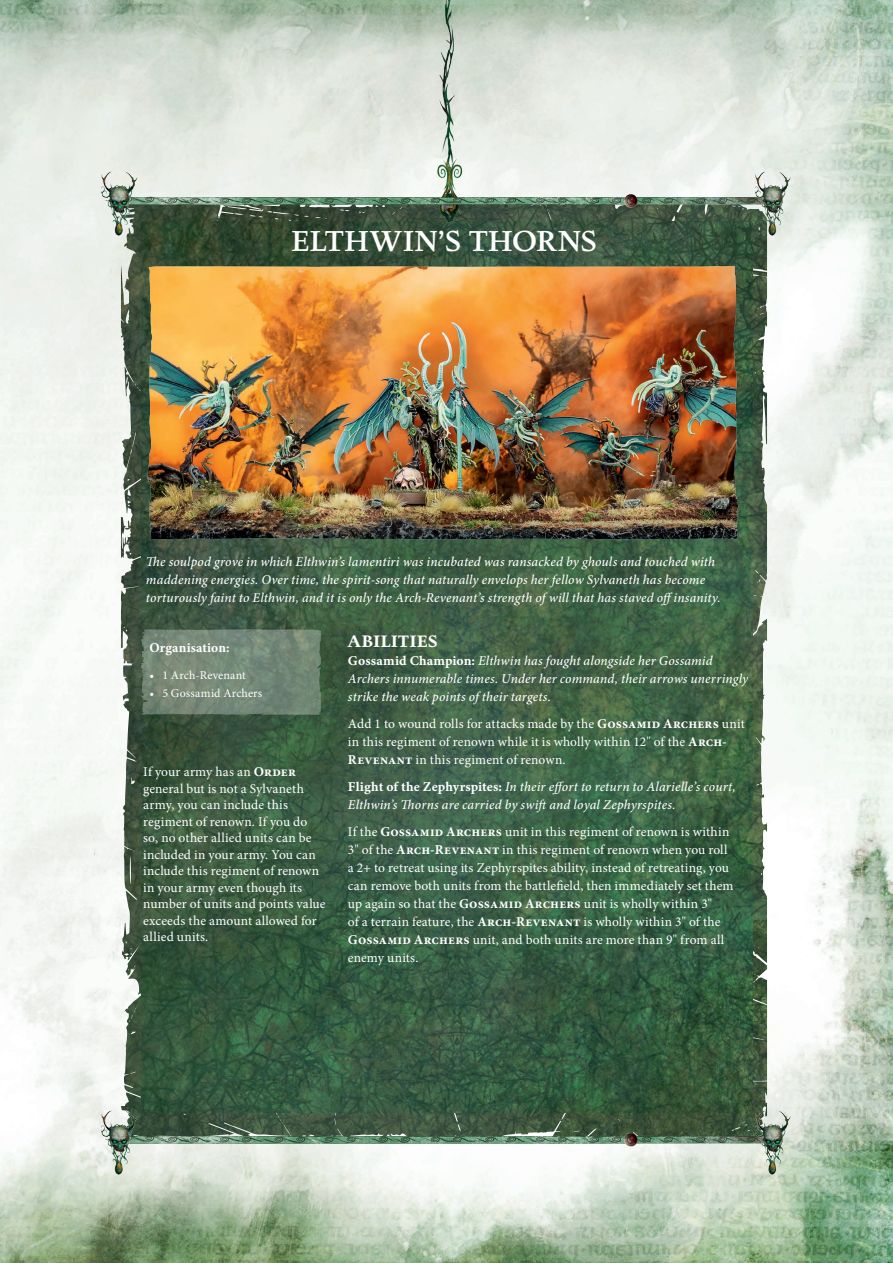
<style>
.page{position:relative;width:893px;height:1263px;background:#fff}
.page>*{position:absolute;margin:0;border:0;box-sizing:border-box;transform-origin:0 0}
.t1{font:500 30px "Figural Std";letter-spacing:.005em;color:#fff}
.t2{font:700 17.25px "Figural Std";letter-spacing:.015em;color:#fff}
.t3{font:13.5px/16.5px "Minion Pro";letter-spacing:.01em;color:#fff}
.t4{font:italic 500 13.5px/18px "Minion Pro";letter-spacing:.01em;color:#fff}
.t5{font:700 13.5px "Minion Pro";color:#fff}
.t6{font:12px "Minion Pro";letter-spacing:.015em;color:#fff}
.s1{font-weight:700}
.s2{font-family:"Minion Pro Bold Capt";font-weight:400;font-style:normal}
</style>
<div class="page">
<img style="left:0;top:0;width:893px;height:1263px">
<img style="left:142px;top:221px;width:610px;height:891px">
<img style="left:147px;top:266px;width:592px;height:273px">
<svg style="left:141px;top:629px;width:180px;height:86px;background:#738675"></svg>
<img style="left:418px;top:0;width:55px;height:229px">
<img style="left:146px;top:177px;width:604px;height:41px">
<img style="left:750px;top:162px;width:49px;height:78px">
<img style="left:96px;top:162px;width:50px;height:78px">
<img style="left:146px;top:1116px;width:604px;height:41px">
<img style="left:750px;top:1101px;width:49px;height:78px">
<img style="left:96px;top:1101px;width:50px;height:78px">
<h1 class="t1" style="left:291px;top:223px;width:307px">ELTHWIN’S THORNS</h1>
<p class="t4" style="left:146px;top:553px;width:576px">The soulpod grove in which Elthwin’s lamentiri was incubated was ransacked by ghouls and touched with maddening energies. Over time, the spirit-song that naturally envelops her fellow Sylvaneth has become torturously faint to Elthwin, and it is only the Arch-Revenant’s strength of will that has staved offinsanity.</p>
<p class="t5" style="left:150px;top:638px;width:81px">Organisation:</p>
<p class="t6" style="left:150px;top:667px;width:98px">• 1 Arch-Revenant</p>
<p class="t6" style="left:150px;top:685px;width:114px">• 5 Gossamid Archers</p>
<p class="t3" style="left:143px;top:764px;width:184px">If your army has an <span class="s1">Order </span>general but is not a Sylvaneth army, you can include this regiment of renown. If you do so, no other allied units can be included in your army. You can include this regiment of renown in your army even though its number of units and points value exceeds the amount allowed for allied units.</p>
<p class="t2" style="left:348px;top:631px;width:91px">ABILITIES</p>
<p class="t4" style="left:348px;top:652px;width:402px"><span class="s2">Gossamid Champion:</span> Elthwin has fought alongside her Gossamid<br>Archers innumerable times. Under her command, their arrows unerringly strike the weak points of their targets.</p>
<p class="t3" style="left:348px;top:715px;width:398px;line-height:18px">Add 1 to wound rolls for attacks made by the <span class="s1">Gossamid Archers</span> unit in this regiment of renown while it is wholly within 12" of the <span class="s1">Arch-<br>Revenant</span> in this regiment of renown.</p>
<p class="t4" style="left:348px;top:778px;width:389px"><span class="s2">Flight of the Zephyrspites:</span> In their effort to return to Alarielle’s court,<br>Elthwin’s Thorns are carried by swift and loyal Zephyrspites.</p>
<p class="t3" style="left:348px;top:823px;width:387px;line-height:18px">If the <span class="s1">Gossamid Archers</span> unit in this regiment of renown is within 3" of the <span class="s1">Arch-Revenant</span> in this regiment of renown when you roll a 2+ to retreat using its Zephyrspites ability, instead of retreating, you can remove both units from the battlefield, then immediately set them up again so that the <span class="s1">Gossamid Archers</span> unit is wholly within 3"<br>of a terrain feature, the <span class="s1">Arch-Revenant</span> is wholly within 3" of the <span class="s1">Gossamid Archers</span> unit, and both units are more than 9" from all enemy units.</p>
</div>
